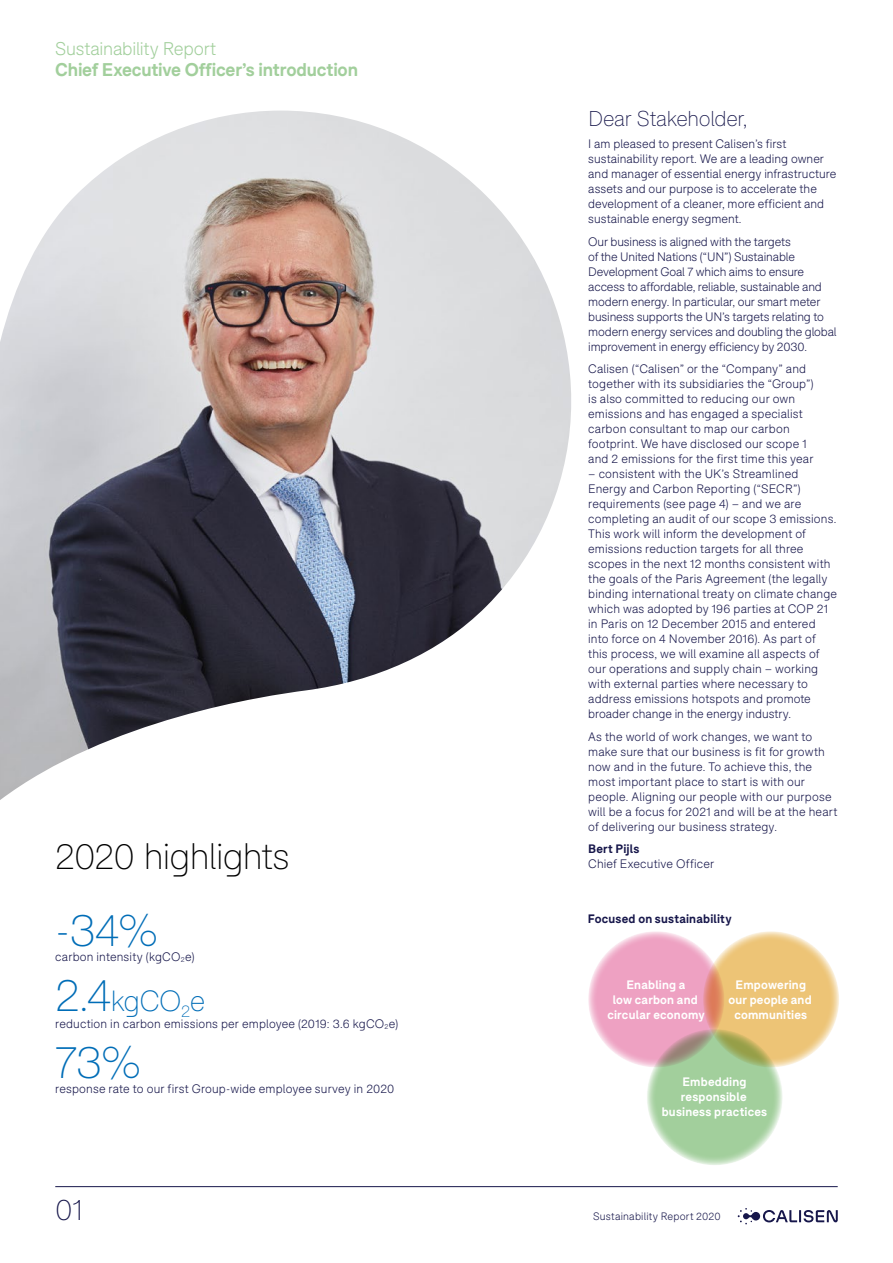
<style>
.page{position:relative;width:893px;height:1263px;background:#fff}
.page>*{position:absolute;margin:0;border:0;box-sizing:border-box;transform-origin:0 0}
.t1{font:100 45px "F37 Bolton";color:#006db7}
.t2{font:100 36px "F37 Bolton";letter-spacing:-.02em;color:#000}
.t3{font:100 29.25px "F37 Bolton";color:#17174b}
.t4{font:100 28.5px "F37 Bolton";color:#006db7}
.t5{font:100 21px "F37 Bolton";letter-spacing:-.015em;color:#17174b}
.t6{font:700 18px "F37 Bolton";letter-spacing:-.01em;color:#a2cf9c}
.t7{font:300 18px "F37 Bolton";letter-spacing:-.015em;color:#a2cf9c}
.t8{font:300 12px/15px "F37 Bolton";letter-spacing:.01em;color:#17174b}
.t9{font:300 12px/15px "F37 Bolton";letter-spacing:-.01em;color:#17174b}
.t10{font:700 12px/15px "F37 Bolton";letter-spacing:.015em;color:#fff;text-align:center}
.t11{font:700 12px "F37 Bolton";letter-spacing:.015em;color:#17174b}
.t12{font:300 10.5px "F37 Bolton";letter-spacing:.02em;color:#17174b}
.s1{font-size:45px}
</style>
<div class="page">
<div style="left:588px;top:931px;width:136px;height:136px;background:#eea1c2;border-radius:50%"></div>
<svg style="left:703px;top:931px;width:136px;height:136px;fill:#edc476"></svg>
<svg style="left:647px;top:1029px;width:136px;height:136px;fill:#a2cf9c"></svg>
<img style="left:0;top:111px;width:571px;height:689px">
<hr style="left:55px;top:1186px;width:783px;height:1px;background:#17174b">
<svg style="left:738px;top:1208px;width:100px;height:16px"></svg>
<h3 class="t7" style="left:55px;top:39px;width:162px">Sustainability Report</h3>
<h3 class="t6" style="left:55px;top:59px;width:304px">Chief Executive Officer’s introduction</h3>
<h2 class="t2" style="left:55px;top:835px;width:236px">2020 highlights</h2>
<h1 class="t1" style="left:55px;top:904px;width:104px">-34%</h1>
<p class="t8" style="left:55px;top:950px;width:141px">carbon intensity (kgCO<sub>2</sub>e)</p>
<h3 class="t4" style="left:55px;top:984px;width:152px"><span class="s1">2.4</span>kgCO<sub>2</sub>e</h3>
<p class="t8" style="left:55px;top:1016px;width:345px">reduction in carbon emissions per employee (2019: 3.6 kgCO<sub>2</sub>e)</p>
<h1 class="t1" style="left:55px;top:1036px;width:87px">73%</h1>
<p class="t8" style="left:55px;top:1081px;width:340px">response rate to our first Group-wide employee survey in 2020</p>
<h3 class="t3" style="left:55px;top:1193px;width:29px">01</h3>
<h3 class="t5" style="left:588px;top:106px;width:161px">Dear Stakeholder,</h3>
<p class="t8" style="left:588px;top:136px;width:250px">I am pleased to present Calisen’s first sustainability report. We are a leading owner and manager of essential energy infrastructure assets and our purpose is to accelerate the development of a cleaner, more efficient and sustainable energy segment.</p>
<p class="t9" style="left:588px;top:234px;width:250px">Our business is aligned with the targets<br>of the United Nations (“UN”) Sustainable Development Goal 7 which aims to ensure access to affordable, reliable, sustainable and modern energy. In particular, our smart meter business supports the UN’s targets relating to modern energy services and doubling the global improvement in energy efficiency by 2030.</p>
<p class="t8" style="left:588px;top:361px;width:227px">Calisen (“Calisen” or the “Company” and together with its subsidiaries the “Group”) is also committed to reducing our own emissions and has engaged a specialist carbon consultant to map our carbon footprint. We have disclosed our scope 1 and 2 emissions for the first time this year</p>
<p class="t8" style="left:588px;top:466px;width:250px">– consistent with the UK’s Streamlined Energy and Carbon Reporting (“SECR”) requirements (see page 4) – and we are completing an audit of our scope 3 emissions.<br>This work will inform the development of emissions reduction targets for all three scopes in the next 12 months consistent with the goals of the Paris Agreement (the legally binding international treaty on climate change which was adopted by 196 parties at COP 21 in Paris on 12 December 2015 and entered into force on 4 November 2016). As part of this process, we will examine all aspects of our operations and supply chain – working with external parties where necessary to address emissions hotspots and promote broader change in the energy industry.</p>
<p class="t8" style="left:588px;top:729px;width:251px">As the world of work changes, we want to make sure that our business is fit for growth now and in the future. To achieve this, the most important place to start is with our people. Aligning our people with our purpose will be a focus for 2021 and will be at the heart of delivering our business strategy.</p>
<p class="t11" style="left:588px;top:842px;width:53px">Bert Pijls</p>
<p class="t8" style="left:588px;top:856px;width:127px">Chief Executive Officer</p>
<p class="t11" style="left:588px;top:911px;width:145px">Focused on sustainability</p>
<p class="t10" style="left:607px;top:977px;width:99px">Enabling a<br>low carbon and circular economy</p>
<p class="t10" style="left:728px;top:977px;width:85px">Empowering our people and communities</p>
<p class="t10" style="left:662px;top:1075px;width:107px">Embedding responsible business practices</p>
<p class="t12" style="left:593px;top:1210px;width:129px">Sustainability Report 2020</p>
</div>
